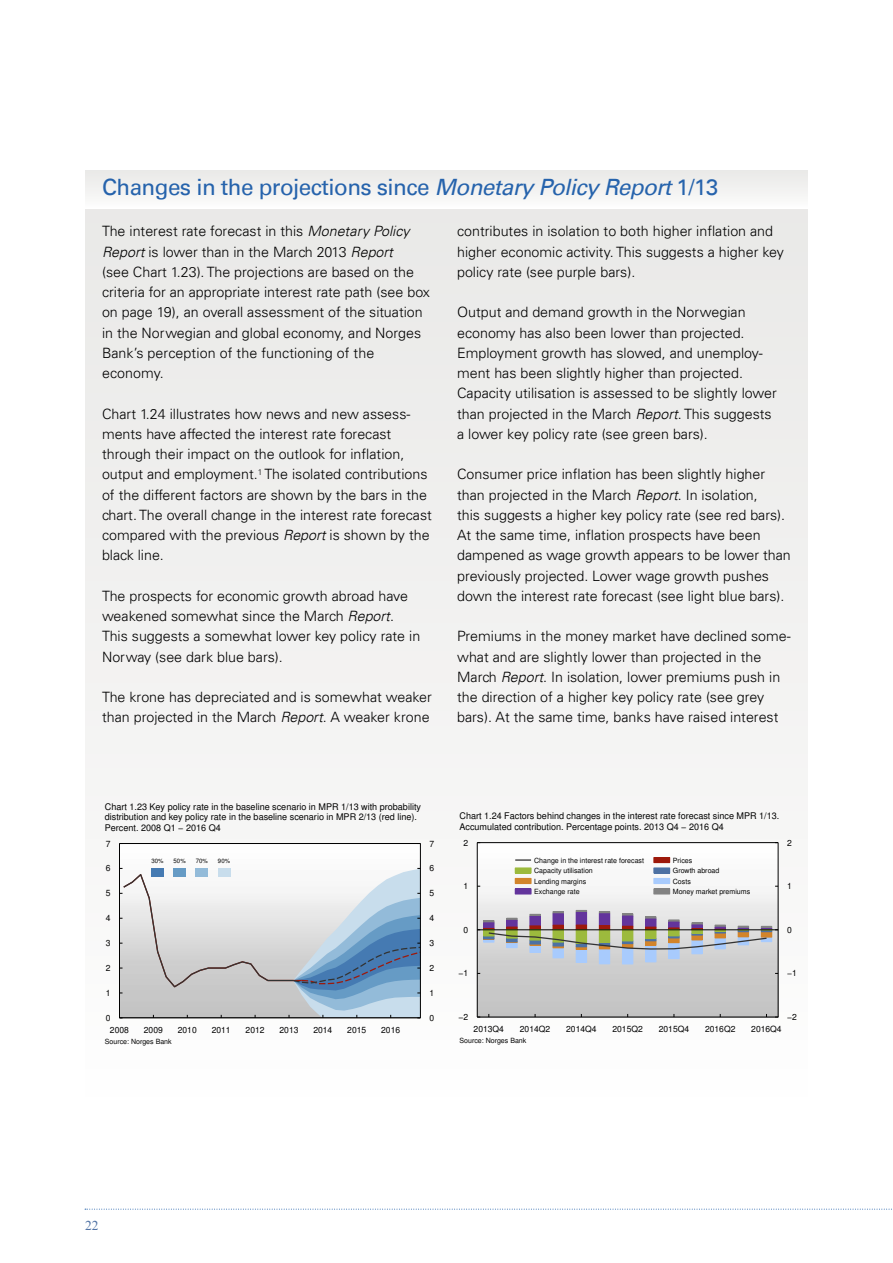
<style>
.page{position:relative;width:893px;height:1263px;background:#fff}
.page>*{position:absolute;margin:0;border:0;box-sizing:border-box;transform-origin:0 0}
.t1{font:22.5px "Univers LT";letter-spacing:-.025em;color:#2663ac}
.t2{font:300 14.25px/20.2px "Univers LT";color:#000}
.t3{font:13.5px "Times New Roman";color:#5173a5}
.t4{font:9.15px/10.6px "Helvetica";color:#000}
.t5{font:8.7px "Helvetica";color:#000}
.t6{font:7.2px "Helvetica";color:#000}
.t7{font:6.15px "Helvetica";color:#000}
.s1{font-style:italic}
</style>
<div class="page">
<svg style="left:85px;top:1209px;width:807px;height:1px"></svg>
<div style="left:85px;top:205px;width:723px;height:902px;background:linear-gradient(to right,#f2f1f0,#f2f1f0)"></div>
<div style="left:85px;top:170px;width:723px;height:38px;background:#f2f2f1"></div>
<img style="left:120px;top:844px;width:300px;height:24px">
<hr style="left:119px;top:843px;width:1px;height:175px;background:#000">
<hr style="left:119px;top:843px;width:301px;height:1px;background:#000">
<hr style="left:420px;top:843px;width:1px;height:175px;background:#000">
<svg style="left:119px;top:868px;width:301px;height:151px"></svg>
<div style="left:151px;top:868px;width:13px;height:9px;background:#457ab2"></div>
<div style="left:173px;top:868px;width:13px;height:9px;background:#669bc5"></div>
<div style="left:195px;top:868px;width:13px;height:9px;background:#93bbd9"></div>
<div style="left:218px;top:868px;width:12px;height:9px;background:#c8ddec"></div>
<img style="left:478px;top:843px;width:300px;height:174px">
<div style="left:530px;top:945px;width:10px;height:7px;background:#a8cbfd"></div>
<div style="left:530px;top:945px;width:10px;height:8px;border:1px solid #a8cbfd"></div>
<div style="left:553px;top:948px;width:10px;height:10px;background:#a8cbfd"></div>
<div style="left:553px;top:947px;width:11px;height:11px;border:1px solid #a8cbfd"></div>
<div style="left:576px;top:949px;width:11px;height:13px;background:#a8cbfd"></div>
<div style="left:576px;top:949px;width:11px;height:14px;border:1px solid #a8cbfd"></div>
<div style="left:599px;top:949px;width:11px;height:15px;background:#a8cbfd"></div>
<div style="left:622px;top:947px;width:11px;height:17px;background:#a8cbfd"></div>
<div style="left:646px;top:945px;width:10px;height:17px;background:#a8cbfd"></div>
<div style="left:645px;top:945px;width:11px;height:17px;border:1px solid #a8cbfd"></div>
<div style="left:669px;top:943px;width:10px;height:16px;background:#a8cbfd"></div>
<div style="left:668px;top:942px;width:11px;height:17px;border:1px solid #a8cbfd"></div>
<div style="left:692px;top:940px;width:10px;height:14px;background:#a8cbfd"></div>
<div style="left:692px;top:940px;width:11px;height:14px;border:1px solid #a8cbfd"></div>
<hr style="left:477px;top:1017px;width:301px;height:1px;background:#000">
<hr style="left:477px;top:843px;width:1px;height:174px;background:#000">
<hr style="left:477px;top:842px;width:301px;height:1px;background:#000">
<hr style="left:778px;top:843px;width:1px;height:174px;background:#000">
<svg style="left:477px;top:910px;width:301px;height:40px;background:#b7b2af"></svg>
<svg style="left:515px;top:859px;width:16px;height:2px"></svg>
<div style="left:654px;top:857px;width:16px;height:5px;background:#9d190b"></div>
<div style="left:654px;top:857px;width:16px;height:6px;border:1px solid #9d190b"></div>
<div style="left:515px;top:868px;width:16px;height:5px;background:#9cba3d"></div>
<div style="left:654px;top:868px;width:16px;height:5px;background:#4d71a3"></div>
<div style="left:515px;top:878px;width:16px;height:5px;background:#d2842b"></div>
<div style="left:515px;top:878px;width:16px;height:6px;border:1px solid #d2842b"></div>
<div style="left:654px;top:878px;width:16px;height:5px;background:#a8cbfd"></div>
<div style="left:654px;top:878px;width:16px;height:6px;border:1px solid #a8cbfd"></div>
<div style="left:515px;top:889px;width:16px;height:5px;background:#63349c"></div>
<div style="left:654px;top:889px;width:16px;height:5px;background:#828282"></div>
<h1 class="t1" style="left:102px;top:173px;width:618px">Changes in the projections since <span class="s1">Monetary Policy Report</span> 1/13</h1>
<p class="t2" style="left:102px;top:221px;width:330px">The interest rate forecast in this <span class="s1">Monetary Policy Report</span> is lower than in the March 2013 <span class="s1">Report<br></span>(see Chart 1.23). The projections are based on the criteria for an appropriate interest rate path (see box on page 19), an overall assessment of the situation in the Norwegian and global economy, and Norges Bank’s perception of the functioning of the economy.</p>
<p class="t2" style="left:102px;top:403px;width:331px">Chart 1.24 illustrates how news and new assess&shy;ments have affected the interest rate forecast through their impact on the outlook for inflation, output and employment.<sup>1</sup> The isolated contributions of the different factors are shown by the bars in the chart. The overall change in the interest rate forecast compared with the previous <span class="s1">Report</span> is shown by the black line.</p>
<p class="t2" style="left:102px;top:586px;width:320px">The prospects for economic growth abroad have weakened somewhat since the March <span class="s1">Report</span>.<br>This suggests a somewhat lower key policy rate in Norway (see dark blue bars).</p>
<p class="t2" style="left:102px;top:687px;width:331px">The krone has depreciated and is somewhat weaker than projected in the March <span class="s1">Report</span>. A weaker krone</p>
<p class="t2" style="left:457px;top:221px;width:328px">contributes in isolation to both higher inflation and higher economic activity. This suggests a higher key policy rate (see purple bars).</p>
<p class="t2" style="left:457px;top:302px;width:321px">Output and demand growth in the Norwegian economy has also been lower than projected.<br>Employment growth has slowed, and unemploy&shy;ment has been slightly higher than projected.<br>Capacity utilisation is assessed to be slightly lower than projected in the March <span class="s1">Report</span>. This suggests a lower key policy rate (see green bars).</p>
<p class="t2" style="left:457px;top:464px;width:335px">Consumer price inflation has been slightly higher than projected in the March <span class="s1">Report</span>. In isolation,<br>this suggests a higher key policy rate (see red bars).<br>At the same time, inflation prospects have been dampened as wage growth appears to be lower than previously projected. Lower wage growth pushes down the interest rate forecast (see light blue bars).</p>
<p class="t2" style="left:457px;top:626px;width:335px">Premiums in the money market have declined some&shy;what and are slightly lower than projected in the March <span class="s1">Report</span>. In isolation, lower premiums push in the direction of a higher key policy rate (see grey bars). At the same time, banks have raised interest</p>
<p class="t4" style="left:105px;top:802px;width:318px">Chart 1.23 Key policy rate in the baseline scenario in MPR 1/13 with probability distribution and key policy rate in the baseline scenario in MPR 2/13 (red line).<br>Percent. 2008 Q1 − 2016 Q4</p>
<p class="t4" style="left:459px;top:812px;width:321px">Chart 1.24 Factors behind changes in the interest rate forecast since MPR 1/13.<br>Accumulated contribution. Percentage points. 2013 Q4 − 2016 Q4</p>
<p class="t5" style="left:106px;top:840px;width:6px">7</p>
<p class="t5" style="left:429px;top:840px;width:6px">7</p>
<p class="t5" style="left:463px;top:839px;width:6px">2</p>
<p class="t5" style="left:787px;top:839px;width:6px">2</p>
<p class="t5" style="left:106px;top:865px;width:6px">6</p>
<p class="t5" style="left:106px;top:890px;width:6px">5</p>
<p class="t7" style="left:151px;top:858px;width:14px">30%</p>
<p class="t7" style="left:174px;top:858px;width:14px">50%</p>
<p class="t7" style="left:196px;top:858px;width:14px">70%</p>
<p class="t7" style="left:218px;top:858px;width:14px">90%</p>
<p class="t5" style="left:429px;top:865px;width:6px">6</p>
<p class="t5" style="left:429px;top:890px;width:6px">5</p>
<p class="t5" style="left:463px;top:883px;width:6px">1</p>
<p class="t6" style="left:534px;top:857px;width:111px">Change in the interest rate forecast</p>
<p class="t6" style="left:673px;top:857px;width:21px">Prices</p>
<p class="t6" style="left:534px;top:868px;width:60px">Capacity utilisation</p>
<p class="t6" style="left:673px;top:868px;width:48px">Growth abroad</p>
<p class="t6" style="left:534px;top:878px;width:54px">Lending margins</p>
<p class="t6" style="left:673px;top:878px;width:19px">Costs</p>
<p class="t6" style="left:534px;top:889px;width:47px">Exchange rate</p>
<p class="t6" style="left:673px;top:889px;width:79px">Money market premiums</p>
<p class="t5" style="left:787px;top:883px;width:6px">1</p>
<p class="t5" style="left:106px;top:915px;width:6px">4</p>
<p class="t5" style="left:429px;top:915px;width:6px">4</p>
<p class="t5" style="left:463px;top:926px;width:6px">0</p>
<p class="t5" style="left:787px;top:926px;width:6px">0</p>
<p class="t5" style="left:106px;top:940px;width:6px">3</p>
<p class="t5" style="left:429px;top:940px;width:6px">3</p>
<p class="t5" style="left:106px;top:965px;width:6px">2</p>
<p class="t5" style="left:429px;top:965px;width:6px">2</p>
<p class="t5" style="left:458px;top:970px;width:11px">−1</p>
<p class="t5" style="left:787px;top:970px;width:11px">−1</p>
<p class="t5" style="left:106px;top:989px;width:6px">1</p>
<p class="t5" style="left:429px;top:989px;width:6px">1</p>
<p class="t5" style="left:106px;top:1014px;width:6px">0</p>
<p class="t5" style="left:429px;top:1014px;width:6px">0</p>
<p class="t5" style="left:458px;top:1014px;width:11px">−2</p>
<p class="t5" style="left:787px;top:1014px;width:11px">−2</p>
<p class="t5" style="left:110px;top:1026px;width:20px">2008</p>
<p class="t5" style="left:144px;top:1026px;width:20px">2009</p>
<p class="t5" style="left:178px;top:1026px;width:20px">2010</p>
<p class="t5" style="left:212px;top:1026px;width:20px">2011</p>
<p class="t5" style="left:246px;top:1026px;width:20px">2012</p>
<p class="t5" style="left:279px;top:1026px;width:20px">2013</p>
<p class="t5" style="left:313px;top:1026px;width:20px">2014</p>
<p class="t5" style="left:347px;top:1026px;width:20px">2015</p>
<p class="t5" style="left:381px;top:1026px;width:20px">2016</p>
<p class="t5" style="left:474px;top:1025px;width:32px">2013Q4</p>
<p class="t5" style="left:520px;top:1025px;width:32px">2014Q2</p>
<p class="t5" style="left:566px;top:1025px;width:32px">2014Q4</p>
<p class="t5" style="left:612px;top:1025px;width:32px">2015Q2</p>
<p class="t5" style="left:659px;top:1025px;width:32px">2015Q4</p>
<p class="t5" style="left:705px;top:1025px;width:32px">2016Q2</p>
<p class="t5" style="left:751px;top:1025px;width:32px">2016Q4</p>
<p class="t6" style="left:105px;top:1038px;width:68px">Source: Norges Bank</p>
<p class="t6" style="left:459px;top:1037px;width:68px">Source: Norges Bank</p>
<p class="t3" style="left:85px;top:1216px;width:15px">22</p>
</div>
